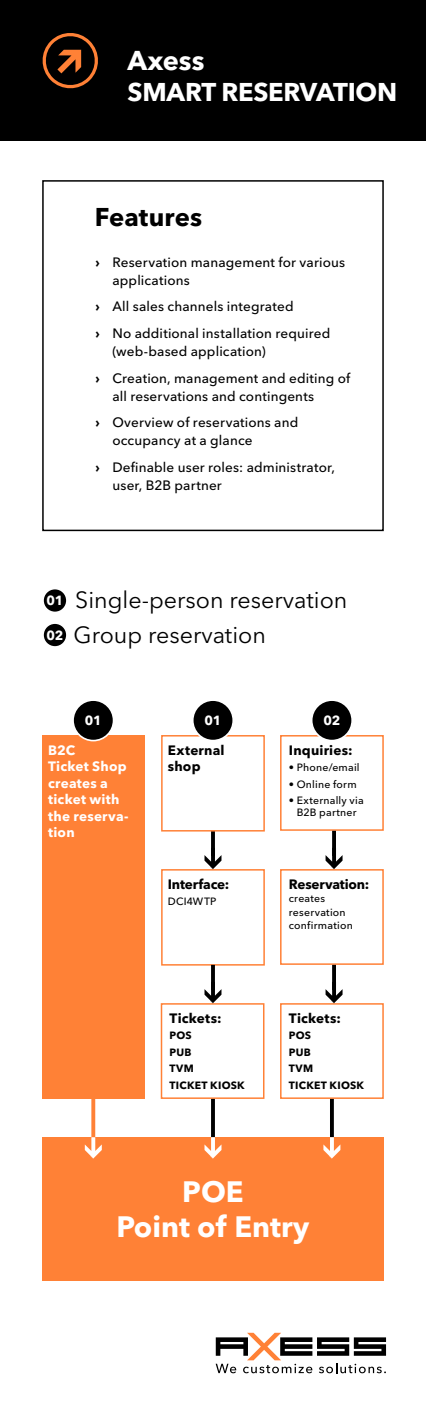
<style>
.page{position:relative;width:426px;height:1404px;background:#fff}
.page>*{position:absolute;margin:0;border:0;box-sizing:border-box;transform-origin:0 0}
.t1{font:700 29.25px/35.1px "Avenir Next Cyr";color:#fff;text-align:center}
.t2{font:700 27px "Avenir Next Cyr";color:#fff}
.t3{font:700 25.5px "Avenir Next Cyr";letter-spacing:-.01em;color:#fff}
.t4{font:700 25.5px "Avenir Next Cyr";letter-spacing:.005em;color:#000}
.t5{font:23.25px/34.5px "Avenir Next Cyr";color:#000}
.t6{font:500 13.5px/26.5px "Avenir Next Cyr";letter-spacing:.01em;color:#000}
.t7{font:700 13.5px/16.5px "Avenir Next Cyr";letter-spacing:.015em;color:#fff}
.t8{font:700 13.5px/16.5px "Avenir Next Cyr";letter-spacing:.015em;color:#000}
.t9{font:700 13.5px "Avenir Next Cyr";letter-spacing:-.015em;color:#000}
.t10{font:700 13.2px "Avenir Next Cyr";color:#fff}
.t11{font:500 10.5px/13.5px "Avenir Next Cyr";letter-spacing:.02em;color:#000;text-align:center}
.t12{font:700 10.5px/16.5px "Avenir Next Cyr";letter-spacing:.025em;color:#000}
.s1{font-weight:700}
.s2{font-weight:700;font-size:13.2px;color:#fff}
</style>
<div class="page">
<div style="left:42px;top:180px;width:341px;height:351px;border:2px solid #000"></div>
<div style="left:42px;top:1137px;width:341px;height:143px;background:#ff8136"></div>
<div style="left:280px;top:735px;width:103px;height:95px;border:2px solid #ff8136"></div>
<div style="left:280px;top:869px;width:103px;height:95px;border:2px solid #ff8136"></div>
<div style="left:280px;top:1003px;width:103px;height:95px;border:2px solid #ff8136"></div>
<div style="left:160px;top:1003px;width:104px;height:95px;border:2px solid #ff8136"></div>
<div style="left:161px;top:869px;width:103px;height:96px;border:2px solid #ff8136"></div>
<svg style="left:331px;top:830px;width:4px;height:17px"></svg>
<svg style="left:325px;top:847px;width:17px;height:22px"></svg>
<svg style="left:211px;top:831px;width:4px;height:16px"></svg>
<svg style="left:204px;top:847px;width:17px;height:22px"></svg>
<svg style="left:331px;top:964px;width:4px;height:17px"></svg>
<svg style="left:325px;top:981px;width:17px;height:22px"></svg>
<svg style="left:211px;top:964px;width:4px;height:17px"></svg>
<svg style="left:204px;top:981px;width:17px;height:22px"></svg>
<svg style="left:329px;top:1098px;width:4px;height:39px"></svg>
<svg style="left:323px;top:1137px;width:17px;height:21px"></svg>
<svg style="left:211px;top:1098px;width:4px;height:39px"></svg>
<svg style="left:204px;top:1137px;width:17px;height:21px"></svg>
<svg style="left:91px;top:1098px;width:4px;height:39px"></svg>
<svg style="left:85px;top:1137px;width:17px;height:21px"></svg>
<div style="left:0;top:0;width:425px;height:140px;background:#000"></div>
<div style="left:43px;top:588px;width:24px;height:24px;background:#000;border-radius:50%"></div>
<div style="left:42px;top:587px;width:26px;height:26px;border:2px solid #fff;border-radius:50%"></div>
<div style="left:43px;top:623px;width:24px;height:24px;background:#000;border-radius:50%"></div>
<div style="left:42px;top:622px;width:26px;height:25px;border:2px solid #fff;border-radius:50%"></div>
<div style="left:42px;top:735px;width:102px;height:363px;background:#ff8136"></div>
<div style="left:161px;top:735px;width:103px;height:96px;border:2px solid #ff8136"></div>
<div style="left:311px;top:700px;width:41px;height:40px;background:#000;border-radius:50%"></div>
<div style="left:310px;top:699px;width:42px;height:42px;border:2px solid #fff;border-radius:50%"></div>
<div style="left:73px;top:700px;width:40px;height:40px;background:#000;border-radius:50%"></div>
<div style="left:72px;top:699px;width:42px;height:42px;border:2px solid #fff;border-radius:50%"></div>
<div style="left:192px;top:700px;width:41px;height:40px;background:#000;border-radius:50%"></div>
<div style="left:192px;top:699px;width:42px;height:42px;border:2px solid #fff;border-radius:50%"></div>
<svg style="left:42px;top:33px;width:56px;height:56px"></svg>
<svg style="left:215px;top:1332px;width:170px;height:40px"></svg>
<h2 class="t2" style="left:127px;top:44px;width:78px">Axess</h2>
<h3 class="t3" style="left:127px;top:76px;width:271px">SMART RESERVATION</h3>
<h3 class="t4" style="left:95px;top:202px;width:109px">Features</h3>
<p class="t6" style="left:112px;top:253px;width:234px;line-height:18px;text-indent:-17px"><span class="s1">›</span> Reservation management for various applications</p>
<p class="t6" style="left:95px;top:293px;width:236px"><span class="s1">›</span> All sales channels integrated<br><span class="s1">›</span> No additional installation required</p>
<p class="t6" style="left:95px;top:338px;width:256px;text-indent:17px">(web-based application)<br><span class="s1">›</span> Creation, management and editing of</p>
<p class="t6" style="left:95px;top:382px;width:220px;text-indent:17px">all reservations and contingents <span class="s1">›</span> Overview of reservations and</p>
<p class="t6" style="left:95px;top:427px;width:241px;text-indent:17px">occupancy at a glance<br><span class="s1">›</span> Definable user roles: administrator,</p>
<p class="t6" style="left:112px;top:471px;width:111px">user, B2B partner</p>
<h3 class="t5" style="left:46px;top:582px;width:302px"><span class="s2">01</span> Single-person reservation<br><span class="s2">02</span> Group reservation</h3>
<p class="t10" style="left:85px;top:712px;width:19px">01</p>
<p class="t10" style="left:204px;top:712px;width:19px">01</p>
<p class="t10" style="left:323px;top:712px;width:19px">02</p>
<p class="t7" style="left:48px;top:741px;width:82px">B2C<br>Ticket Shop creates a ticket with the reserva&shy;tion</p>
<p class="t8" style="left:167px;top:741px;width:58px">External shop</p>
<p class="t9" style="left:167px;top:875px;width:63px">Interface:</p>
<p class="t11" style="left:167px;top:894px;width:50px">DCI4WTP</p>
<p class="t8" style="left:169px;top:1009px;width:54px">Tickets:</p>
<p class="t12" style="left:169px;top:1027px;width:77px">POS<br>PUB<br>TVM<br>TICKET KIOSK</p>
<p class="t8" style="left:288px;top:741px;width:65px">Inquiries:</p>
<p class="t11" style="left:288px;top:760px;width:72px">• Phone/email</p>
<p class="t11" style="left:288px;top:777px;width:69px">• Online form</p>
<p class="t11" style="left:288px;top:794px;width:76px;line-height:12px">• Externally via<br>B2B partner</p>
<p class="t9" style="left:288px;top:875px;width:82px">Reservation:</p>
<p class="t11" style="left:288px;top:891px;width:65px;text-align:left">creates reservation confirmation</p>
<p class="t8" style="left:288px;top:1009px;width:54px">Tickets:</p>
<p class="t12" style="left:288px;top:1027px;width:77px">POS<br>PUB<br>TVM<br>TICKET KIOSK</p>
<h1 class="t1" style="left:116px;top:1174px;width:194px">POE<br>Point of Entry</h1>
</div>
